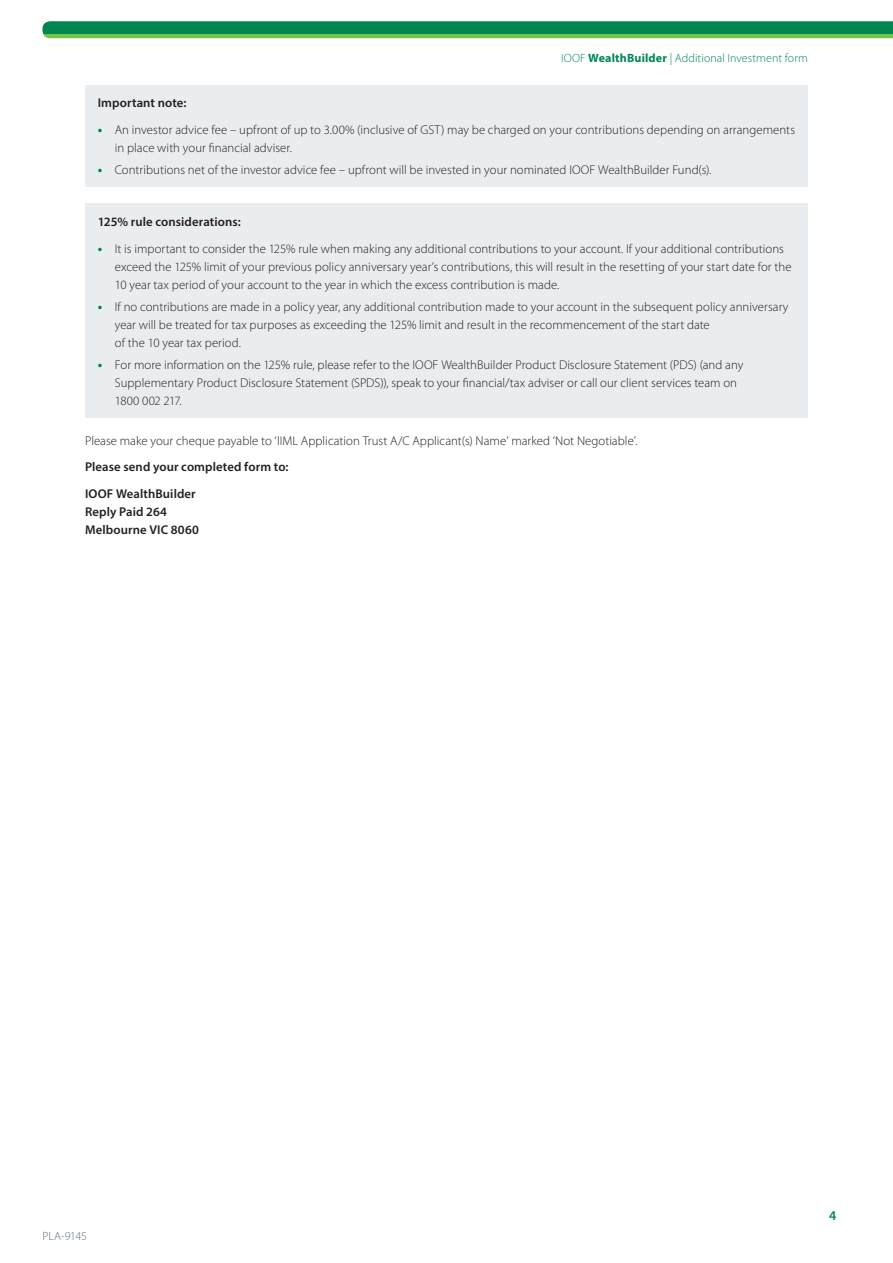
<style>
.page{position:relative;width:893px;height:1263px;background:#fff}
.page>*{position:absolute;margin:0;border:0;box-sizing:border-box;transform-origin:0 0}
.t1{font:600 13.5px "Myriad Pro";color:#008751}
.t2{font:300 12.75px/18px "Myriad Pro";letter-spacing:.005em;color:#231f20}
.t3{font:600 12.75px/26.5px "Myriad Pro";letter-spacing:.01em;color:#231f20}
.t4{font:300 12px "Myriad Pro";letter-spacing:.005em;color:#008751}
.t5{font:300 12px "Myriad Pro";letter-spacing:-.025em;color:#5b6f7b}
.s1{font-weight:700}
.s2{font-weight:700;font-size:13.5px;color:#008751}
</style>
<div class="page">
<svg style="left:43px;top:21px;width:850px;height:17px"></svg>
<div style="left:85px;top:85px;width:723px;height:102px;background:#eaedf0"></div>
<div style="left:85px;top:204px;width:723px;height:214px;background:#eaedf0"></div>
<p class="t4" style="left:561px;top:51px;width:248px">IOOF <span class="s1">WealthBuilder</span> | Additional Investment form</p>
<p class="t3" style="left:98px;top:89px;width:90px">Important note:</p>
<p class="t2" style="left:115px;top:120px;width:682px;text-indent:-17px"><span class="s2">•</span> An investor advice fee – upfront of up to 3.00% (inclusive of GST) may be charged on your contributions depending on arrangements in place with your financial adviser.</p>
<p class="t2" style="left:98px;top:161px;width:615px"><span class="s2">•</span> Contributions net of the investor advice fee – upfront will be invested in your nominated IOOF WealthBuilder Fund(s).</p>
<p class="t3" style="left:98px;top:208px;width:145px">125% rule considerations:</p>
<p class="t2" style="left:115px;top:239px;width:678px;text-indent:-17px"><span class="s2">•</span> It is important to consider the 125% rule when making any additional contributions to your account. If your additional contributions exceed the 125% limit of your previous policy anniversary year’s contributions, this will result in the resetting of your start date for the<br>10 year tax period of your account to the year in which the excess contribution is made.</p>
<p class="t2" style="left:115px;top:298px;width:675px;text-indent:-17px"><span class="s2">•</span> If no contributions are made in a policy year, any additional contribution made to your account in the subsequent policy anniversary year will be treated for tax purposes as exceeding the 125% limit and result in the recommencement of the start date<br>of the 10 year tax period.</p>
<p class="t2" style="left:115px;top:356px;width:630px;text-indent:-17px"><span class="s2">•</span> For more information on the 125% rule, please refer to the IOOF WealthBuilder Product Disclosure Statement (PDS) (and any<br>Supplementary Product Disclosure Statement (SPDS)), speak to your financial/tax adviser or call our client services team on<br>1800 002 217.</p>
<p class="t2" style="left:85px;top:431px;width:554px">Please make your cheque payable to ‘IIML Application Trust A/C Applicant(s) Name’ marked ‘Not Negotiable’.</p>
<p class="t3" style="left:85px;top:453px;width:205px">Please send your completed form to:<br>IOOF WealthBuilder</p>
<p class="t3" style="left:85px;top:502px;width:115px;line-height:18px">Reply Paid 264<br>Melbourne VIC 8060</p>
<p class="t5" style="left:43px;top:1229px;width:46px">PLA-9145</p>
<p class="t1" style="left:829px;top:1207px;width:9px">4</p>
</div>
